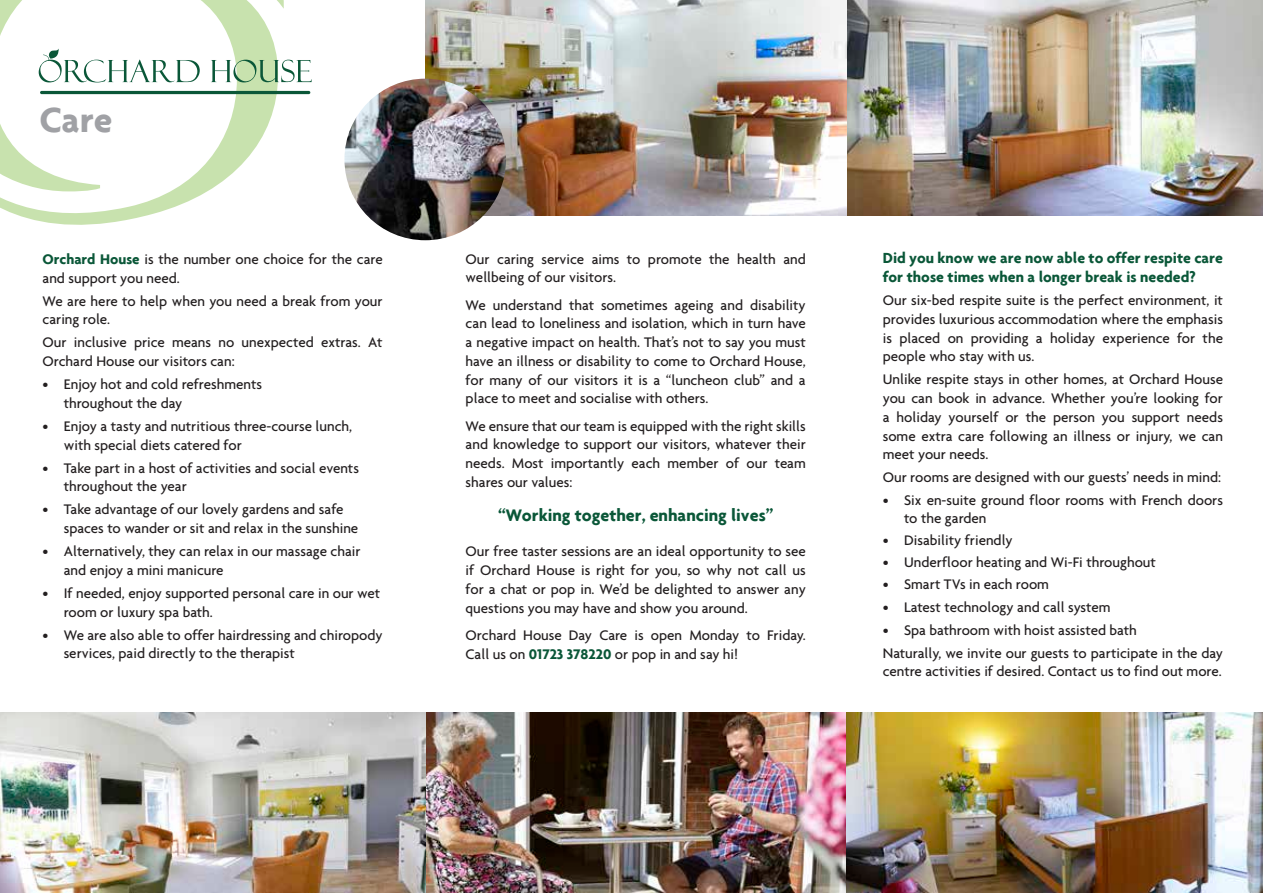
<style>
.page{position:relative;width:1263px;height:893px;background:#fff}
.page>*{position:absolute;margin:0;border:0;box-sizing:border-box;transform-origin:0 0}
.t1{font:700 37.5px "Agenda";color:#a0a1a5}
.t2{font:700 18px "Agenda";color:#0a5738}
.t3{font:700 15.75px/18.8px "Agenda";color:#0a5738}
.t4{font:500 15px/18.8px "Agenda";color:#231f20}
.s1{font-weight:700;color:#0a5738}
</style>
<div class="page">
<svg style="left:0;top:191px;width:208px;height:34px"></svg>
<svg style="left:0;top:0;width:284px;height:191px"></svg>
<img style="left:425px;top:0;width:838px;height:216px">
<img style="left:344px;top:79px;width:162px;height:161px;border-radius:81px">
<img style="left:0;top:712px;width:1263px;height:181px">
<svg style="left:211px;top:60px;width:101px;height:22px"></svg>
<svg style="left:39px;top:48px;width:161px;height:34px"></svg>
<hr style="left:40px;top:91px;width:270px;height:3px;background:#0a5738;border-radius:2px">
<h1 class="t1" style="left:39px;top:97px;width:75px">Care</h1>
<p class="t4" style="left:43px;top:249px;width:342px"><span class="s1">Orchard House</span> is the number one choice for the care and support you need.</p>
<p class="t4" style="left:43px;top:291px;width:342px">We are here to help when you need a break from your caring role.</p>
<p class="t4" style="left:43px;top:333px;width:342px">Our inclusive price means no unexpected extras. At<br>Orchard House our visitors can:</p>
<p class="t4" style="left:64px;top:374px;width:200px;text-indent:-21px">• Enjoy hot and cold refreshments throughout the day</p>
<p class="t4" style="left:64px;top:416px;width:290px;text-indent:-21px">• Enjoy a tasty and nutritious three-course lunch, with special diets catered for</p>
<p class="t4" style="left:64px;top:458px;width:297px;text-indent:-21px">• Take part in a host of activities and social events throughout the year</p>
<p class="t4" style="left:64px;top:500px;width:296px;text-indent:-21px">• Take advantage of our lovely gardens and safe spaces to wander or sit and relax in the sunshine</p>
<p class="t4" style="left:64px;top:541px;width:298px;text-indent:-21px">• Alternatively, they can relax in our massage chair and enjoy a mini manicure</p>
<p class="t4" style="left:64px;top:583px;width:318px;text-indent:-21px">• If needed, enjoy supported personal care in our wet room or luxury spa bath.</p>
<p class="t4" style="left:64px;top:625px;width:320px;text-indent:-21px">• We are also able to offer hairdressing and chiropody services, paid directly to the therapist</p>
<p class="t4" style="left:466px;top:249px;width:342px">Our caring service aims to promote the health and wellbeing of our visitors.</p>
<p class="t4" style="left:466px;top:295px;width:342px;text-align:justify">We understand that sometimes ageing and disability can lead to loneliness and isolation, which in turn have a negative impact on health. That’s not to say you must have an illness or disability to come to Orchard House, for many of our visitors it is a “luncheon club” and a place to meet and socialise with others.</p>
<p class="t4" style="left:466px;top:416px;width:342px;text-align:justify">We ensure that our team is equipped with the right skills and knowledge to support our visitors, whatever their needs. Most importantly each member of our team shares our values:</p>
<p class="t2" style="left:498px;top:504px;width:277px">“Working together, enhancing lives”</p>
<p class="t4" style="left:466px;top:542px;width:342px;text-align:justify">Our free taster sessions are an ideal opportunity to see if Orchard House is right for you, so why not call us for a chat or pop in. We’d be delighted to answer any questions you may have and show you around.</p>
<p class="t4" style="left:466px;top:625px;width:342px">Orchard House Day Care is open Monday to Friday.<br>Call us on <span class="s1">01723 378220</span> or pop in and say hi!</p>
<p class="t3" style="left:883px;top:248px;width:342px">Did you know we are now able to offer respite care for those times when a longer break is needed?</p>
<p class="t4" style="left:883px;top:291px;width:342px;text-align:justify">Our six-bed respite suite is the perfect environment, it provides luxurious accommodation where the emphasis is placed on providing a holiday experience for the people who stay with us.</p>
<p class="t4" style="left:883px;top:370px;width:342px;text-align:justify">Unlike respite stays in other homes, at Orchard House you can book in advance. Whether you’re looking for a holiday yourself or the person you support needs some extra care following an illness or injury, we can meet your needs.</p>
<p class="t4" style="left:883px;top:468px;width:340px">Our rooms are designed with our guests’ needs in mind:</p>
<p class="t4" style="left:904px;top:490px;width:320px;line-height:18px;text-indent:-21px">• Six en-suite ground floor rooms with French doors to the garden</p>
<p class="t4" style="left:883px;top:530px;width:131px">• Disability friendly</p>
<p class="t4" style="left:883px;top:553px;width:275px">• Underfloor heating and Wi-Fi throughout</p>
<p class="t4" style="left:883px;top:575px;width:168px">• Smart TVs in each room</p>
<p class="t4" style="left:883px;top:597px;width:229px">• Latest technology and call system</p>
<p class="t4" style="left:883px;top:618px;width:342px;line-height:23px">• Spa bathroom with hoist assisted bath<br>Naturally, we invite our guests to participate in the day</p>
<p class="t4" style="left:883px;top:662px;width:340px">centre activities if desired. Contact us to find out more.</p>
</div>
